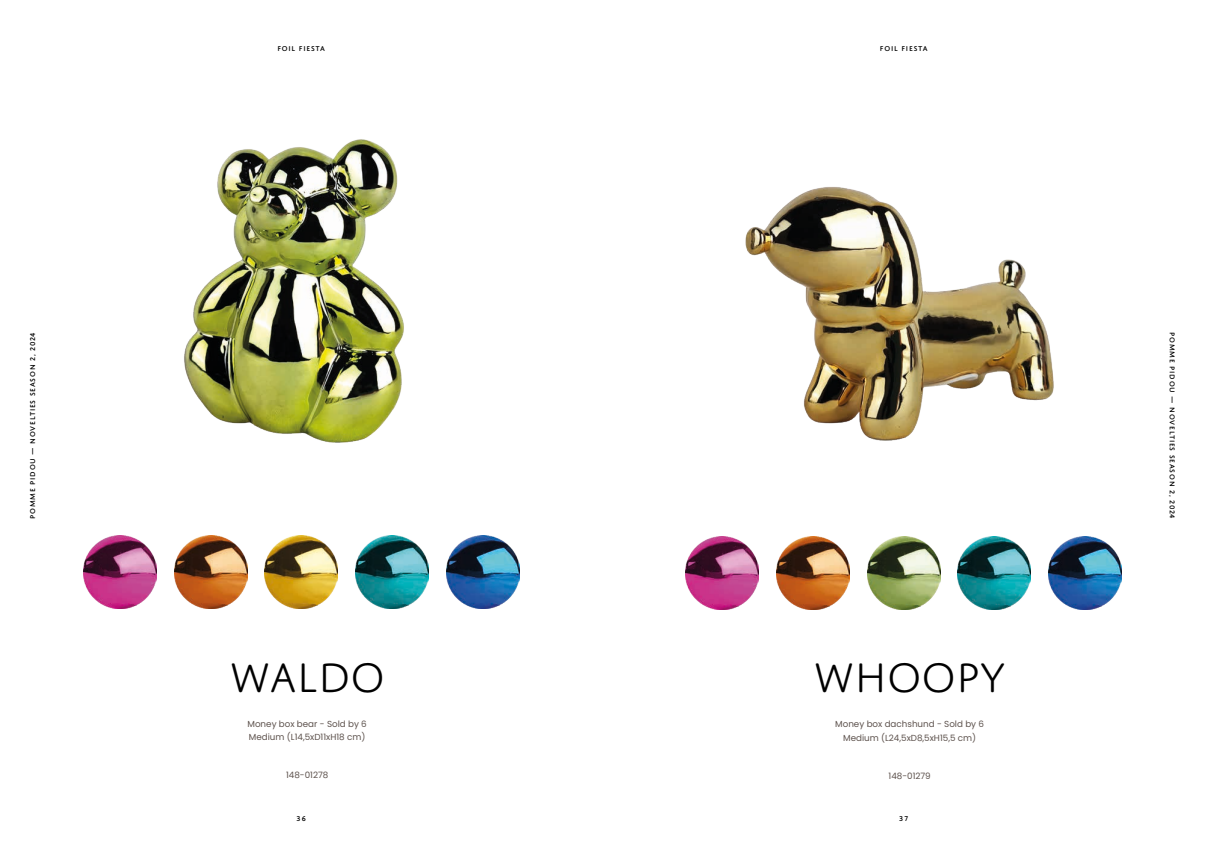
<style>
.page{position:relative;width:1205px;height:851px;background:#fff}
.page>*{position:absolute;margin:0;border:0;box-sizing:border-box;transform-origin:0 0}
.t1{font:300 43.75px "Domus Titling";color:#000}
.t2{font:8.75px/13.8px "Poppins";color:#5d524d}
.t3{font:500 7.5px "Domus Titling";letter-spacing:.1em;color:#000}
</style>
<div class="page">
<img style="left:184px;top:139px;width:220px;height:303px">
<img style="left:83px;top:535px;width:73px;height:73px">
<img style="left:174px;top:535px;width:73px;height:73px">
<img style="left:265px;top:535px;width:73px;height:73px">
<img style="left:355px;top:535px;width:73px;height:73px">
<img style="left:446px;top:535px;width:73px;height:73px">
<img style="left:745px;top:187px;width:309px;height:254px">
<img style="left:686px;top:536px;width:73px;height:73px">
<img style="left:776px;top:536px;width:73px;height:73px">
<img style="left:867px;top:536px;width:73px;height:73px">
<img style="left:958px;top:536px;width:73px;height:73px">
<img style="left:1048px;top:536px;width:73px;height:73px">
<p class="t3" style="left:28px;top:518px;width:188px;rotate:-90deg">POMME PIDOU — NOVELTIES SEASON 2, 2024</p>
<p class="t3" style="left:277px;top:44px;width:49px">FOIL FIESTA</p>
<p class="t3" style="left:880px;top:44px;width:49px">FOIL FIESTA</p>
<h1 class="t1" style="left:229px;top:653px;width:157px">WALDO</h1>
<h1 class="t1" style="left:813px;top:653px;width:194px">WHOOPY</h1>
<p class="t2" style="left:247px;top:716px;width:121px">Money box bear - Sold by 6<br>Medium (L14,5xD11xH18 cm)</p>
<p class="t2" style="left:835px;top:717px;width:150px;text-align:center">Money box dachshund - Sold by 6<br>Medium (L24,5xD8,5xH15,5 cm)</p>
<p class="t2" style="left:286px;top:768px;width:44px">148-01278</p>
<p class="t2" style="left:888px;top:769px;width:44px">148-01279</p>
<p class="t3" style="left:297px;top:813px;width:11px">36</p>
<p class="t3" style="left:899px;top:813px;width:10px">37</p>
<p class="t3" style="left:1176px;top:332px;width:188px;rotate:90deg">POMME PIDOU — NOVELTIES SEASON 2, 2024</p>
</div>
